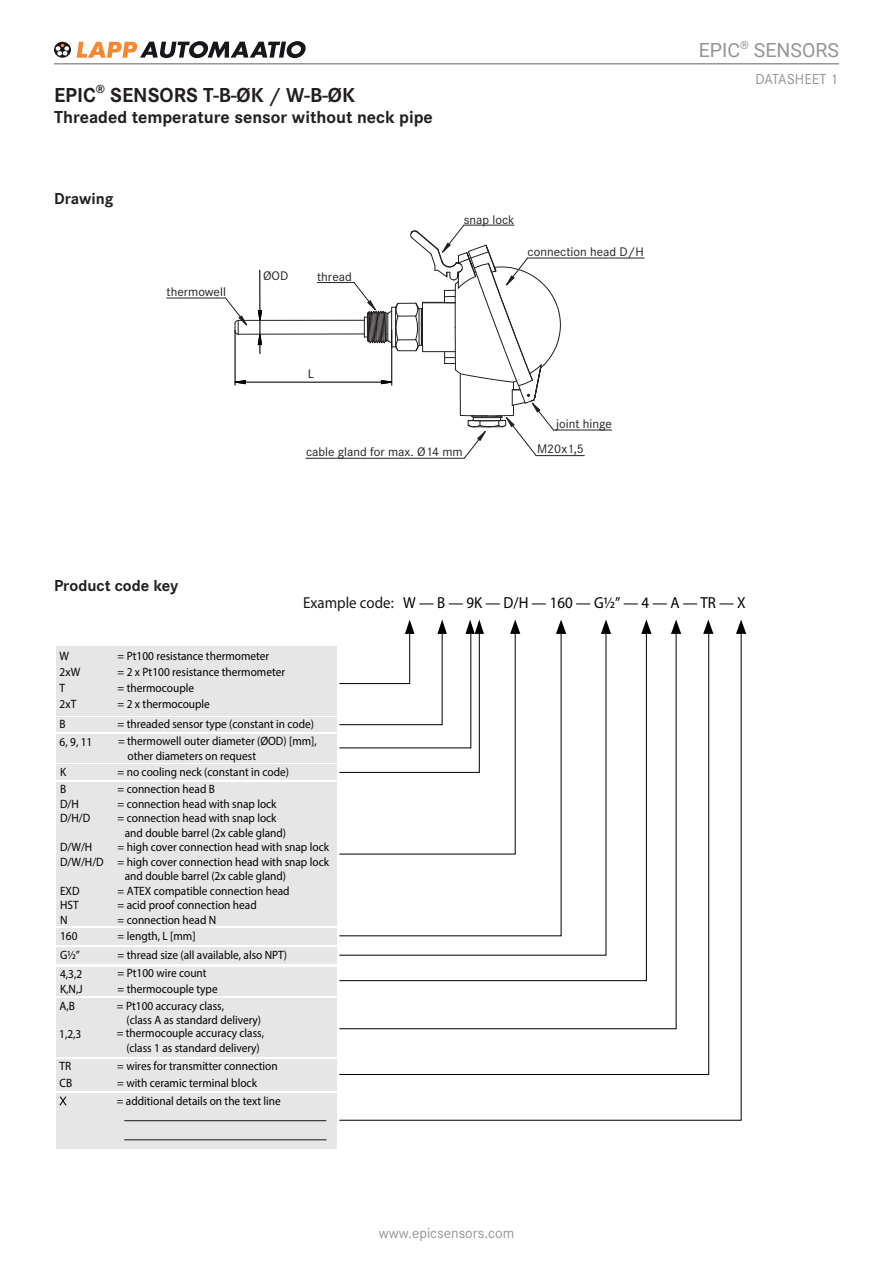
<style>
.page{position:relative;width:893px;height:1263px;background:#fff}
.page>*{position:absolute;margin:0;border:0;box-sizing:border-box;transform-origin:0 0}
.t1{font:700 21px "Corporate STOT";color:#231f20}
.t2{font:19.5px "Roboto";color:#939598}
.t3{font:700 18px "Corporate STOT";color:#231f20}
.t4{font:700 16.5px "Corporate STOT";color:#231f20}
.t5{font:15.9px "Corporate STOT";color:#000001;scale:.94 1}
.t6{font:15.9px "Corporate STOT";color:#171419;scale:.94 1}
.t7{font:15px "Corporate STOT";color:#939598}
.t8{font:12.9px "Corporate STOT";color:#231f20}
.t9{font:12.15px/14.5px "Corporate STOT";color:#000001;scale:.94 1}
</style>
<div class="page">
<svg style="left:54px;top:42px;width:17px;height:16px"></svg>
<svg style="left:55px;top:43px;width:14px;height:13px"></svg>
<svg style="left:77px;top:41px;width:229px;height:17px"></svg>
<hr style="left:238px;top:320px;width:126px;height:1px;background:#231f20">
<hr style="left:238px;top:334px;width:126px;height:1px;background:#231f20">
<hr style="left:536px;top:455px;width:48px;height:1px;background:#231f20">
<hr style="left:235px;top:382px;width:157px;height:1px;background:#040503">
<hr style="left:235px;top:330px;width:1px;height:55px;background:#040503">
<svg style="left:234px;top:379px;width:12px;height:6px"></svg>
<svg style="left:257px;top:270px;width:6px;height:84px"></svg>
<hr style="left:167px;top:298px;width:59px;height:1px;background:#231f20">
<svg style="left:225px;top:297px;width:22px;height:38px"></svg>
<hr style="left:528px;top:258px;width:116px;height:1px;background:#231f20">
<hr style="left:553px;top:430px;width:59px;height:1px;background:#231f20">
<hr style="left:317px;top:282px;width:37px;height:1px;background:#231f20">
<hr style="left:306px;top:458px;width:158px;height:1px;background:#231f20">
<svg style="left:353px;top:225px;width:208px;height:234px"></svg>
<div style="left:56px;top:764px;width:281px;height:16px;background:#e7e6e6"></div>
<div style="left:56px;top:1093px;width:281px;height:55px;background:#e7e6e6"></div>
<div style="left:56px;top:1059px;width:281px;height:31px;background:#e7e6e6"></div>
<div style="left:56px;top:998px;width:281px;height:58px;background:#e7e6e6"></div>
<div style="left:56px;top:967px;width:281px;height:28px;background:#e7e6e6"></div>
<div style="left:56px;top:928px;width:281px;height:17px;background:#e7e6e6"></div>
<div style="left:56px;top:734px;width:281px;height:29px;background:#e7e6e6"></div>
<div style="left:56px;top:718px;width:281px;height:14px;background:#e7e6e6"></div>
<div style="left:56px;top:646px;width:281px;height:70px;background:#e7e6e6"></div>
<svg style="left:59px;top:1096px;width:8px;height:9px"></svg>
<svg style="left:339px;top:633px;width:403px;height:488px"></svg>
<hr style="left:124px;top:1139px;width:202px;height:1px;background:#171419">
<hr style="left:124px;top:1120px;width:202px;height:1px;background:#171419">
<svg style="left:339px;top:632px;width:371px;height:443px"></svg>
<svg style="left:556px;top:619px;width:10px;height:15px"></svg>
<div style="left:56px;top:947px;width:281px;height:17px;background:#e7e6e6"></div>
<svg style="left:601px;top:620px;width:10px;height:14px"></svg>
<svg style="left:641px;top:619px;width:10px;height:15px"></svg>
<svg style="left:671px;top:619px;width:10px;height:15px"></svg>
<svg style="left:703px;top:619px;width:10px;height:15px"></svg>
<svg style="left:736px;top:619px;width:10px;height:15px"></svg>
<div style="left:56px;top:782px;width:281px;height:144px;background:#e7e6e6"></div>
<svg style="left:339px;top:619px;width:181px;height:236px"></svg>
<hr style="left:54px;top:63px;width:785px;height:2px;background:#939598">
<h1 class="t1" style="left:54px;top:83px;width:303px">EPIC<sup>®</sup> SENSORS T-B-ØK / W-B-ØK</h1>
<h3 class="t3" style="left:54px;top:107px;width:380px">Threaded temperature sensor without neck pipe</h3>
<h3 class="t4" style="left:54px;top:189px;width:61px">Drawing</h3>
<p class="t8" style="left:167px;top:285px;width:61px">thermowell</p>
<p class="t8" style="left:263px;top:268px;width:27px">ØOD</p>
<p class="t8" style="left:317px;top:269px;width:36px">thread</p>
<p class="t8" style="left:464px;top:212px;width:52px">snap lock</p>
<p class="t8" style="left:528px;top:244px;width:118px">connection head D/H</p>
<p class="t8" style="left:308px;top:367px;width:8px">L</p>
<p class="t8" style="left:306px;top:444px;width:158px">cable gland for max. Ø14 mm</p>
<p class="t8" style="left:556px;top:417px;width:57px">joint hinge</p>
<p class="t8" style="left:537px;top:442px;width:49px">M20x1,5</p>
<h3 class="t4" style="left:54px;top:576px;width:126px">Product code key</h3>
<h2 class="t2" style="left:699px;top:37px;width:142px">EPIC<sup>®</sup> SENSORS</h2>
<p class="t7" style="left:755px;top:71px;width:84px">DATASHEET 1</p>
<h3 class="t6" style="left:303px;top:593px;width:98px">Example code:</h3>
<h3 class="t5" style="left:403px;top:593px;width:366px">W — B — 9K — D/H — 160 — G½” — 4 — A — TR — X</h3>
<p class="t9" style="left:60px;top:649px;width:12px">W</p>
<p class="t9" style="left:60px;top:664px;width:23px">2xW</p>
<p class="t9" style="left:118px;top:649px;width:163px">= Pt100 resistance thermometer</p>
<p class="t9" style="left:118px;top:664px;width:180px">= 2 x Pt100 resistance thermometer</p>
<p class="t9" style="left:60px;top:680px;width:7px">T</p>
<p class="t9" style="left:118px;top:680px;width:83px">= thermocouple</p>
<p class="t9" style="left:60px;top:696px;width:19px">2xT</p>
<p class="t9" style="left:118px;top:696px;width:100px">= 2 x thermocouple</p>
<p class="t9" style="left:60px;top:716px;width:8px">B</p>
<p class="t9" style="left:118px;top:715px;width:213px;line-height:17.1px">= threaded sensor type (constant in code) = thermowell outer diameter (ØOD) [mm],</p>
<p class="t9" style="left:128px;top:748px;width:138px">other diameters on request</p>
<p class="t9" style="left:60px;top:734px;width:36px">6, 9, 11</p>
<p class="t9" style="left:60px;top:765px;width:8px">K</p>
<p class="t9" style="left:118px;top:765px;width:184px">= no cooling neck (constant in code)</p>
<p class="t9" style="left:60px;top:781px;width:34px">B<br>D/H<br>D/H/D</p>
<p class="t9" style="left:60px;top:839px;width:48px">D/W/H<br>D/W/H/D</p>
<p class="t9" style="left:60px;top:883px;width:22px;text-align:justify">EXD HST N</p>
<p class="t9" style="left:60px;top:928px;width:20px">160</p>
<p class="t9" style="left:118px;top:781px;width:105px">= connection head B</p>
<p class="t9" style="left:118px;top:796px;width:171px">= connection head with snap lock</p>
<p class="t9" style="left:118px;top:810px;width:171px">= connection head with snap lock</p>
<p class="t9" style="left:125px;top:825px;width:173px">and double barrel (2x cable gland)</p>
<p class="t9" style="left:118px;top:839px;width:226px">= high cover connection head with snap lock</p>
<p class="t9" style="left:118px;top:854px;width:226px">= high cover connection head with snap lock</p>
<p class="t9" style="left:125px;top:868px;width:173px">and double barrel (2x cable gland)</p>
<p class="t9" style="left:118px;top:883px;width:185px">= ATEX compatible connection head</p>
<p class="t9" style="left:118px;top:898px;width:149px">= acid proof connection head</p>
<p class="t9" style="left:118px;top:912px;width:107px">= connection head N</p>
<p class="t9" style="left:118px;top:928px;width:84px">= length, L [mm]</p>
<p class="t9" style="left:60px;top:948px;width:23px">G½”</p>
<p class="t9" style="left:118px;top:948px;width:182px">= thread size (all available, also NPT)</p>
<p class="t9" style="left:60px;top:966px;width:25px">4,3,2<br>K,N,J</p>
<p class="t9" style="left:118px;top:966px;width:96px">= Pt100 wire count</p>
<p class="t9" style="left:59px;top:998px;width:18px">A,B</p>
<p class="t9" style="left:127px;top:998px;width:145px;text-indent:-10px">= Pt100 accuracy class,<br>(class A as standard delivery)</p>
<p class="t9" style="left:117px;top:1026px;width:158px;text-align:center">= thermocouple accuracy class, (class 1 as standard delivery)</p>
<p class="t9" style="left:117px;top:1075px;width:150px">= with ceramic terminal block</p>
<p class="t9" style="left:118px;top:981px;width:108px">= thermocouple type</p>
<p class="t9" style="left:59px;top:1026px;width:25px">1,2,3</p>
<p class="t9" style="left:117px;top:1058px;width:172px">= wires for transmitter connection</p>
<p class="t9" style="left:60px;top:1058px;width:14px">TR</p>
<p class="t9" style="left:60px;top:1076px;width:15px">CB</p>
<p class="t9" style="left:117px;top:1094px;width:176px">= additional details on the text line</p>
<p class="t7" style="left:379px;top:1224px;width:137px">www.epicsensors.com</p>
</div>
